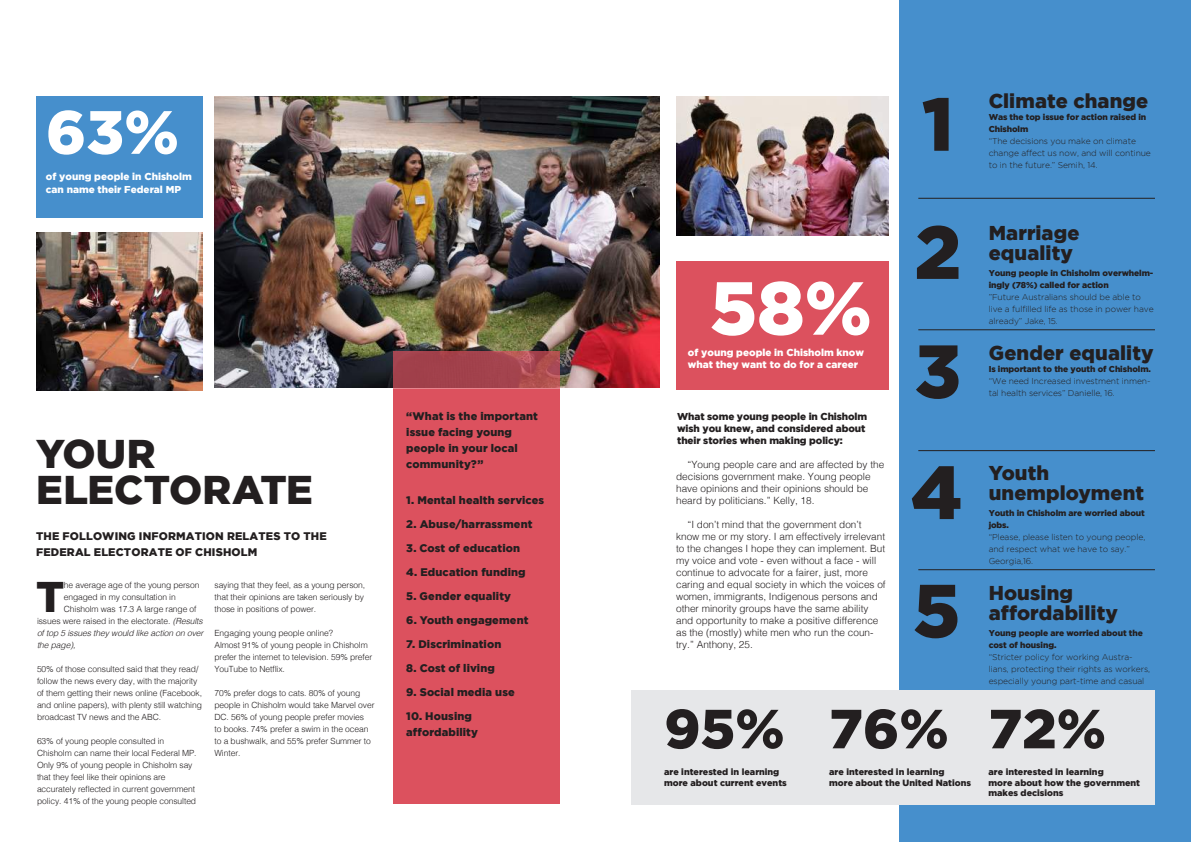
<style>
.page{position:relative;width:1191px;height:842px;background:#fff}
.page>*{position:absolute;margin:0;border:0;box-sizing:border-box;transform-origin:0 0}
.t1{font:900 75px/119.7px "Gotham";color:#231f20}
.t2{font:900 75px "Gotham";color:#fff}
.t3{font:900 61px "Gotham";color:#fff}
.t4{font:900 55px "Gotham";color:#231f20}
.t5{font:900 42.8px "Gotham";color:#231f20}
.t6{font:900 40px/36px "Gotham";color:#231f20}
.t7{font:900 20px/20px "Gotham";letter-spacing:.005em;color:#231f20}
.t8{font:900 11px/16px "Gotham";letter-spacing:.01em;color:#231f20}
.t9{font:300 10px/12px "Helvetica";color:#231f20}
.t10{font:900 10px/12px "Gotham";color:#fff}
.t11{font:900 10px/12px "Gotham";letter-spacing:-.01em;color:#231f20}
.t12{font:900 9px/10.8px "Gotham";color:#231f20}
.t13{font:300 8.5px/12px "Helvetica";letter-spacing:-.01em;color:#231f20}
.t14{font:300 8.5px/12px "Gotham";letter-spacing:-.01em;color:#231f20}
.t15{font:900 8.5px/12px "Gotham";letter-spacing:-.01em;color:#231f20}
.t16{font:italic 300 8.5px "Helvetica";letter-spacing:-.01em;color:#231f20}
.s1{font-style:italic}
</style>
<div class="page">
<div style="left:899px;top:0;width:292px;height:842px;background:#468fcc"></div>
<img style="left:214px;top:96px;width:445px;height:291px">
<img style="left:676px;top:96px;width:212px;height:139px">
<img style="left:36px;top:232px;width:166px;height:158px">
<div style="left:676px;top:262px;width:212px;height:128px;background:#dc515e"></div>
<div style="left:393px;top:389px;width:166px;height:415px;background:#dc515e"></div>
<div style="left:631px;top:690px;width:524px;height:114px;background:#e6e7e9"></div>
<div style="left:36px;top:96px;width:166px;height:122px;background:#468fcc"></div>
<svg style="left:393px;top:351px;width:166px;height:38px;background:#a7464f"></svg>
<hr style="left:918px;top:198px;width:237px;height:1px;background:#231f20">
<hr style="left:918px;top:329px;width:237px;height:1px;background:#231f20">
<hr style="left:918px;top:569px;width:237px;height:1px;background:#231f20">
<hr style="left:918px;top:450px;width:237px;height:1px;background:#231f20">
<h2 class="t3" style="left:46px;top:109px;width:135px">63%</h2>
<p class="t10" style="left:46px;top:172px;width:147px">of young people in Chisholm can name their Federal MP</p>
<h3 class="t6" style="left:36px;top:439px;width:278px">YOUR<br>ELECTORATE</h3>
<p class="t8" style="left:36px;top:529px;width:292px">THE FOLLOWING INFORMATION RELATES TO THE<br>FEDERAL ELECTORATE OF CHISHOLM</p>
<h3 class="t5" style="left:36px;top:581px;width:30px">T</h3>
<p class="t13" style="left:64px;top:580px;width:137px">he average age of the young person</p>
<p class="t13" style="left:214px;top:580px;width:152px">saying that they feel, as a young person, that their opinions are taken seriously by those in positions of power.</p>
<p class="t13" style="left:214px;top:628px;width:159px">Engaging young people online?<br>Almost 91% of young people in Chisholm prefer the internet to television. 59% prefer YouTube to Netflix.</p>
<p class="t13" style="left:214px;top:688px;width:162px">70% prefer dogs to cats. 80% of young people in Chisholm would take Marvel over<br>DC. 56% of young people prefer movies<br>to books. 74% prefer a swim in the ocean to a bushwalk, and 55% prefer Summer to<br>Winter.</p>
<p class="t13" style="left:64px;top:592px;width:113px">engaged in my consultation in</p>
<p class="t13" style="left:64px;top:604px;width:134px">Chisholm was 17.3 A large range of</p>
<p class="t13" style="left:37px;top:616px;width:167px">issues were raised in the electorate. <span class="s1">(Results</span></p>
<p class="t16" style="left:37px;top:629px;width:168px">of top 5 issues they would like action on over</p>
<p class="t16" style="left:37px;top:641px;width:40px">the page),</p>
<p class="t13" style="left:37px;top:664px;width:167px">50% of those consulted said that they read/ follow the news every day, with the majority of them getting their news online (Facebook, and online papers), with plenty still watching broadcast TV news and the ABC.</p>
<p class="t13" style="left:37px;top:736px;width:161px">63% of young people consulted in Chisholm can name their local Federal MP.<br>Only 9% of young people in Chisholm say that they feel like their opinions are accurately reflected in current government policy. 41% of the young people consulted</p>
<p class="t8" style="left:406px;top:409px;width:133px">“What is the important issue facing young people in your local community?”</p>
<p class="t8" style="left:406px;top:493px;width:139px">1. Mental health services</p>
<p class="t8" style="left:406px;top:517px;width:128px">2. Abuse/harrassment</p>
<p class="t8" style="left:406px;top:541px;width:115px">3. Cost of education</p>
<p class="t8" style="left:406px;top:565px;width:121px">4. Education funding</p>
<p class="t8" style="left:406px;top:589px;width:106px">5. Gender equality</p>
<p class="t8" style="left:406px;top:613px;width:124px">6. Youth engagement</p>
<p class="t8" style="left:406px;top:637px;width:97px">7. Discrimination</p>
<p class="t8" style="left:406px;top:661px;width:90px">8. Cost of living</p>
<p class="t8" style="left:406px;top:685px;width:110px">9. Social media use</p>
<p class="t8" style="left:406px;top:709px;width:73px">10. Housing affordability</p>
<h1 class="t2" style="left:710px;top:280px;width:163px">58%</h1>
<p class="t10" style="left:688px;top:347px;width:178px">of young people in Chisholm know what they want to do for a career</p>
<p class="t11" style="left:677px;top:411px;width:191px">What some young people in Chisholm wish you knew, and considered about their stories when making policy:</p>
<p class="t9" style="left:676px;top:459px;width:210px;text-indent:11px">“Young people care and are affected by the decisions government make. Young people have opinions and their opinions should be heard by politicians.” Kelly, 18.</p>
<p class="t9" style="left:676px;top:519px;width:211px;text-indent:11px">“I don’t mind that the government don’t know me or my story. I am effectively irrelevant to the changes I hope they can implement. But my voice and vote - even without a face - will continue to advocate for a fairer, just, more caring and equal society in which the voices of women, immigrants, Indigenous persons and other minority groups have the same ability and opportunity to make a positive difference as the (mostly) white men who run the coun&shy;try.” Anthony, 25.</p>
<h1 class="t1" style="left:914px;top:65px;width:48px;line-height:128.1px">1<br>2</h1>
<h1 class="t1" style="left:911px;top:317px;width:53px;text-align:justify">3<br>4<br>5</h1>
<h3 class="t7" style="left:988px;top:92px;width:161px">Climate change</h3>
<p class="t15" style="left:988px;top:112px;width:159px">Was the top issue for action raised in<br>Chisholm</p>
<p class="t14" style="left:988px;top:136px;width:164px">“The decisions you make on climate change affect us now, and will continue to in the future.” Semih, 14.</p>
<h3 class="t7" style="left:988px;top:224px;width:92px">Marriage equality</h3>
<p class="t15" style="left:988px;top:268px;width:166px">Young people in Chisholm overwhelm&shy;ingly (78%) called for action</p>
<p class="t14" style="left:988px;top:292px;width:166px">”Future Australians should be able to live a fulfilled life as those in power have already” Jake, 15.</p>
<h3 class="t7" style="left:988px;top:344px;width:166px">Gender equality</h3>
<p class="t15" style="left:988px;top:364px;width:164px">Is important to the youth of Chisholm.</p>
<p class="t14" style="left:988px;top:376px;width:163px">“We need Increased investment inmen&shy;tal health services” Danielle, 16.</p>
<h3 class="t7" style="left:988px;top:464px;width:157px">Youth unemployment</h3>
<p class="t15" style="left:988px;top:508px;width:158px">Youth in Chisholm are worried about jobs.</p>
<p class="t14" style="left:988px;top:532px;width:158px">“Please, please listen to young people, and respect what we have to say.”<br>Georgia,16.</p>
<h3 class="t7" style="left:988px;top:584px;width:131px">Housing affordability</h3>
<p class="t15" style="left:988px;top:628px;width:156px">Young people are worried about the cost of housing.</p>
<p class="t14" style="left:988px;top:652px;width:163px">“Stricter policy for working Austra&shy;lians, protecting their rights as workers, especially young part-time and casual</p>
<h3 class="t4" style="left:664px;top:708px;width:443px">95% 76% 72%</h3>
<p class="t12" style="left:664px;top:767px;width:124px">are interested in learning more about current events</p>
<p class="t12" style="left:829px;top:767px;width:143px">are interested in learning<br>more about the United Nations</p>
<p class="t12" style="left:988px;top:767px;width:153px">are interested in learning<br>more about how the government makes decisions</p>
</div>
